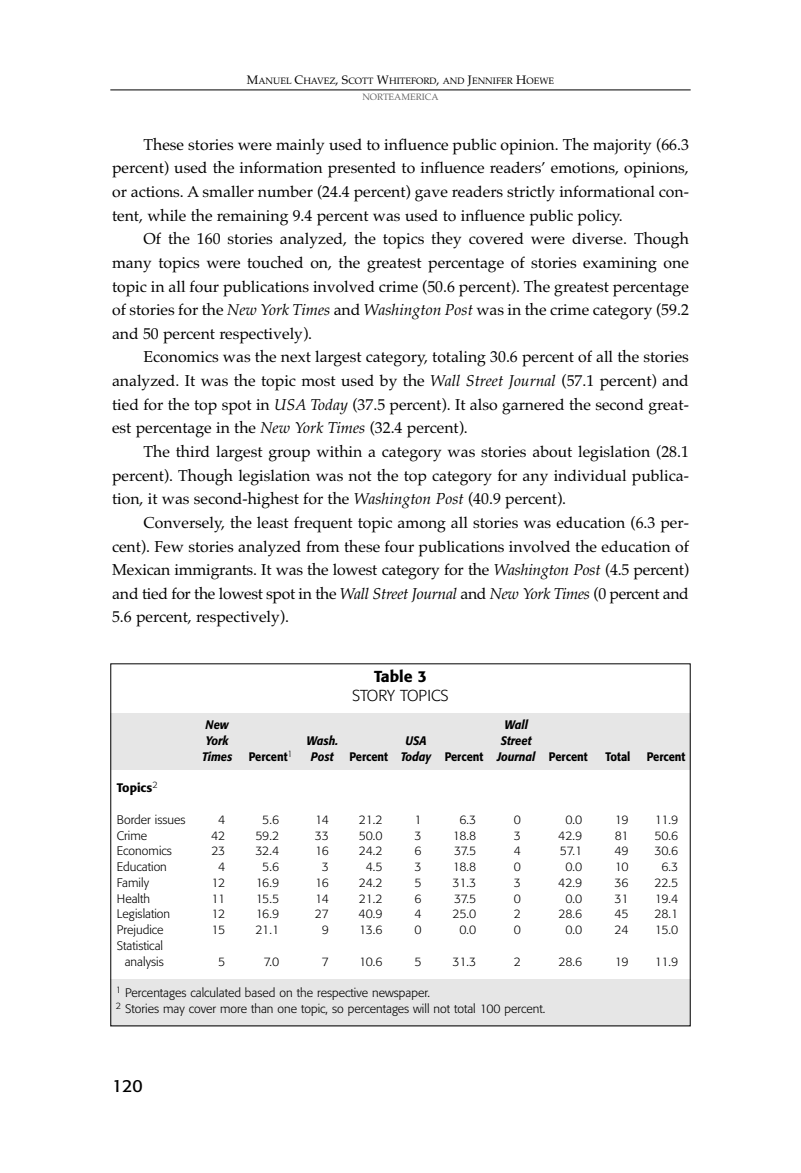
<style>
.page{position:relative;width:801px;height:1173px;background:#fff}
.page>*{position:absolute;margin:0;border:0;box-sizing:border-box;transform-origin:0 0}
.t1{font:17.5px "Formata";color:#000}
.t2{font:15.75px/23.6px "Palatino";color:#000;text-align:justify}
.t3{font:300 15.75px "Formata";color:#000}
.t4{font:500 15.75px "Formata";color:#000}
.t5{font:300 12.25px/15.8px "Formata";color:#000;text-align:right}
.t6{font:500 12.25px "Formata";color:#000;scale:.9 1}
.t7{font:italic 500 12.25px "Formata";color:#000;scale:.9 1}
.t8{font:500 12.25px "Formata";color:#000}
.t9{font:9.1px/15.8px "Palatino";color:#000;text-align:center}
.s1{font-size:12.25px}
.s2{color:#666}
.s3{font-style:italic}
</style>
<div class="page">
<hr style="left:110px;top:90px;width:580px;height:1px;background:#000">
<div style="left:110px;top:713px;width:580px;height:56px;background:#e6e6e6"></div>
<div style="left:110px;top:979px;width:580px;height:47px;background:#e6e6e6"></div>
<p class="t9" style="left:247px;top:73px;width:309px"><span class="s1">M</span>ANUEL <span class="s1">C</span>HAVEZ<span class="s1">, S</span>COTT <span class="s1">W</span>HITEFORD<span class="s1">,</span> AND <span class="s1">J</span>ENNIFER <span class="s1">H</span>OEWE<br><span class="s2">NORTEAMERICA</span></p>
<p class="t2" style="left:112px;top:132px;width:578px;text-indent:32px">These stories were mainly used to influence public opinion. The majority (66.3 percent) used the information presented to influence readers’ emotions, opinions, or actions. A smaller number (24.4 percent) gave readers strictly informational con&shy;tent, while the remaining 9.4 percent was used to influence public policy.</p>
<p class="t2" style="left:112px;top:227px;width:578px;text-indent:32px">Of the 160 stories analyzed, the topics they covered were diverse. Though many topics were touched on, the greatest percentage of stories examining one topic in all four publications involved crime (50.6 percent). The greatest percentage of stories for the <span class="s3">New York Times</span> and <span class="s3">Washington Post</span> was in the crime category (59.2 and 50 percent respectively).</p>
<p class="t2" style="left:112px;top:345px;width:578px;text-indent:31px">Economics was the next largest category, totaling 30.6 percent of all the stories analyzed. It was the topic most used by the <span class="s3">Wall Street Journal</span> (57.1 percent) and tied for the top spot in <span class="s3">USA Today</span> (37.5 percent). It also garnered the second great&shy;est percentage in the <span class="s3">New York Times</span> (32.4 percent).</p>
<p class="t2" style="left:112px;top:440px;width:578px;text-indent:32px">The third largest group within a category was stories about legislation (28.1 percent). Though legislation was not the top category for any individual publica&shy;tion, it was second-highest for the <span class="s3">Washington Post</span> (40.9 percent).</p>
<p class="t2" style="left:112px;top:510px;width:578px;text-indent:31px">Conversely, the least frequent topic among all stories was education (6.3 per&shy;cent). Few stories analyzed from these four publications involved the education of Mexican immigrants. It was the lowest category for the <span class="s3">Washington Post</span> (4.5 percent) and tied for the lowest spot in the <span class="s3">Wall Street Journal</span> and <span class="s3">New York Times</span> (0 percent and 5.6 percent, respectively).</p>
<p class="t4" style="left:374px;top:669px;width:54px">Table 3</p>
<p class="t3" style="left:352px;top:689px;width:98px">STORY TOPICS</p>
<p class="t7" style="left:205px;top:719px;width:27px">New</p>
<p class="t7" style="left:504px;top:719px;width:28px">Wall</p>
<p class="t7" style="left:205px;top:735px;width:27px">York</p>
<p class="t7" style="left:306px;top:735px;width:37px">Wash.</p>
<p class="t7" style="left:405px;top:735px;width:25px">USA</p>
<p class="t7" style="left:500px;top:735px;width:36px">Street</p>
<p class="t7" style="left:202px;top:751px;width:35px">Times</p>
<p class="t6" style="left:249px;top:751px;width:50px">Percent<sup>1</sup></p>
<p class="t7" style="left:311px;top:751px;width:27px">Post</p>
<p class="t6" style="left:349px;top:751px;width:266px">Percent <span class="s3">Today</span> Percent <span class="s3">Journal</span> Percent</p>
<p class="t6" style="left:605px;top:751px;width:29px">Total</p>
<p class="t6" style="left:646px;top:751px;width:45px">Percent</p>
<p class="t8" style="left:117px;top:782px;width:42px">Topics<sup>2</sup></p>
<p class="t5" style="left:117px;top:812px;width:70px">Border issues</p>
<p class="t5" style="left:218px;top:812px;width:9px">4</p>
<p class="t5" style="left:262px;top:812px;width:18px">5.6</p>
<p class="t5" style="left:315px;top:812px;width:15px">14</p>
<p class="t5" style="left:359px;top:812px;width:25px">21.2</p>
<p class="t5" style="left:414px;top:812px;width:9px">1</p>
<p class="t5" style="left:459px;top:812px;width:18px">6.3</p>
<p class="t5" style="left:514px;top:812px;width:9px">0</p>
<p class="t5" style="left:565px;top:812px;width:18px">0.0</p>
<p class="t5" style="left:614px;top:812px;width:15px">19</p>
<p class="t5" style="left:654px;top:812px;width:25px">11.9</p>
<p class="t5" style="left:117px;top:828px;width:32px">Crime</p>
<p class="t5" style="left:211px;top:828px;width:16px">42</p>
<p class="t5" style="left:255px;top:828px;width:25px">59.2</p>
<p class="t5" style="left:315px;top:828px;width:16px">33</p>
<p class="t5" style="left:359px;top:828px;width:25px">50.0</p>
<p class="t5" style="left:414px;top:828px;width:9px">3</p>
<p class="t5" style="left:452px;top:828px;width:25px">18.8</p>
<p class="t5" style="left:514px;top:828px;width:9px">3</p>
<p class="t5" style="left:558px;top:828px;width:25px">42.9</p>
<p class="t5" style="left:614px;top:828px;width:15px">81</p>
<p class="t5" style="left:654px;top:828px;width:25px">50.6</p>
<p class="t5" style="left:117px;top:844px;width:57px">Economics</p>
<p class="t5" style="left:211px;top:844px;width:16px">23</p>
<p class="t5" style="left:255px;top:844px;width:25px">32.4</p>
<p class="t5" style="left:315px;top:844px;width:15px">16</p>
<p class="t5" style="left:359px;top:844px;width:25px">24.2</p>
<p class="t5" style="left:414px;top:844px;width:9px">6</p>
<p class="t5" style="left:454px;top:844px;width:24px">37.5</p>
<p class="t5" style="left:514px;top:844px;width:9px">4</p>
<p class="t5" style="left:560px;top:844px;width:24px">57.1</p>
<p class="t5" style="left:614px;top:844px;width:16px">49</p>
<p class="t5" style="left:654px;top:844px;width:25px">30.6</p>
<p class="t5" style="left:117px;top:860px;width:52px">Education</p>
<p class="t5" style="left:218px;top:860px;width:9px">4</p>
<p class="t5" style="left:262px;top:860px;width:18px">5.6</p>
<p class="t5" style="left:321px;top:860px;width:9px">3</p>
<p class="t5" style="left:366px;top:860px;width:18px">4.5</p>
<p class="t5" style="left:414px;top:860px;width:9px">3</p>
<p class="t5" style="left:452px;top:860px;width:25px">18.8</p>
<p class="t5" style="left:514px;top:860px;width:9px">0</p>
<p class="t5" style="left:565px;top:860px;width:18px">0.0</p>
<p class="t5" style="left:614px;top:860px;width:15px">10</p>
<p class="t5" style="left:661px;top:860px;width:18px">6.3</p>
<p class="t5" style="left:117px;top:875px;width:34px">Family</p>
<p class="t5" style="left:211px;top:875px;width:15px">12</p>
<p class="t5" style="left:255px;top:875px;width:25px">16.9</p>
<p class="t5" style="left:315px;top:875px;width:15px">16</p>
<p class="t5" style="left:359px;top:875px;width:25px">24.2</p>
<p class="t5" style="left:414px;top:875px;width:9px">5</p>
<p class="t5" style="left:452px;top:875px;width:25px">31.3</p>
<p class="t5" style="left:514px;top:875px;width:9px">3</p>
<p class="t5" style="left:558px;top:875px;width:25px">42.9</p>
<p class="t5" style="left:614px;top:875px;width:16px">36</p>
<p class="t5" style="left:654px;top:875px;width:25px">22.5</p>
<p class="t5" style="left:117px;top:891px;width:35px">Health</p>
<p class="t5" style="left:211px;top:891px;width:15px">11</p>
<p class="t5" style="left:255px;top:891px;width:25px">15.5</p>
<p class="t5" style="left:315px;top:891px;width:15px">14</p>
<p class="t5" style="left:359px;top:891px;width:25px">21.2</p>
<p class="t5" style="left:414px;top:891px;width:9px">6</p>
<p class="t5" style="left:454px;top:891px;width:24px">37.5</p>
<p class="t5" style="left:514px;top:891px;width:9px">0</p>
<p class="t5" style="left:565px;top:891px;width:18px">0.0</p>
<p class="t5" style="left:614px;top:891px;width:16px">31</p>
<p class="t5" style="left:654px;top:891px;width:25px">19.4</p>
<p class="t5" style="left:117px;top:907px;width:55px">Legislation</p>
<p class="t5" style="left:211px;top:907px;width:15px">12</p>
<p class="t5" style="left:255px;top:907px;width:25px">16.9</p>
<p class="t5" style="left:315px;top:907px;width:16px">27</p>
<p class="t5" style="left:358px;top:907px;width:25px">40.9</p>
<p class="t5" style="left:414px;top:907px;width:9px">4</p>
<p class="t5" style="left:452px;top:907px;width:25px">25.0</p>
<p class="t5" style="left:514px;top:907px;width:9px">2</p>
<p class="t5" style="left:558px;top:907px;width:25px">28.6</p>
<p class="t5" style="left:614px;top:907px;width:16px">45</p>
<p class="t5" style="left:654px;top:907px;width:25px">28.1</p>
<p class="t5" style="left:117px;top:923px;width:48px">Prejudice</p>
<p class="t5" style="left:211px;top:923px;width:15px">15</p>
<p class="t5" style="left:255px;top:923px;width:25px">21.1</p>
<p class="t5" style="left:321px;top:923px;width:9px">9</p>
<p class="t5" style="left:359px;top:923px;width:25px">13.6</p>
<p class="t5" style="left:414px;top:923px;width:9px">0</p>
<p class="t5" style="left:459px;top:923px;width:18px">0.0</p>
<p class="t5" style="left:514px;top:923px;width:9px">0</p>
<p class="t5" style="left:565px;top:923px;width:18px">0.0</p>
<p class="t5" style="left:614px;top:923px;width:16px">24</p>
<p class="t5" style="left:654px;top:923px;width:25px">15.0</p>
<p class="t5" style="left:117px;top:938px;width:48px">Statistical analysis</p>
<p class="t5" style="left:218px;top:954px;width:9px">5</p>
<p class="t5" style="left:264px;top:954px;width:17px">7.0</p>
<p class="t5" style="left:321px;top:954px;width:9px">7</p>
<p class="t5" style="left:359px;top:954px;width:25px">10.6</p>
<p class="t5" style="left:414px;top:954px;width:9px">5</p>
<p class="t5" style="left:452px;top:954px;width:25px">31.3</p>
<p class="t5" style="left:514px;top:954px;width:9px">2</p>
<p class="t5" style="left:558px;top:954px;width:25px">28.6</p>
<p class="t5" style="left:614px;top:954px;width:15px">19</p>
<p class="t5" style="left:654px;top:954px;width:25px">11.9</p>
<p class="t5" style="left:116px;top:986px;width:431px;text-align:left"><sup>1</sup> Percentages calculated based on the respective newspaper.<br><sup>2</sup> Stories may cover more than one topic, so percentages will not total 100 percent.</p>
<p class="t1" style="left:112px;top:1078px;width:32px">120</p>
</div>
